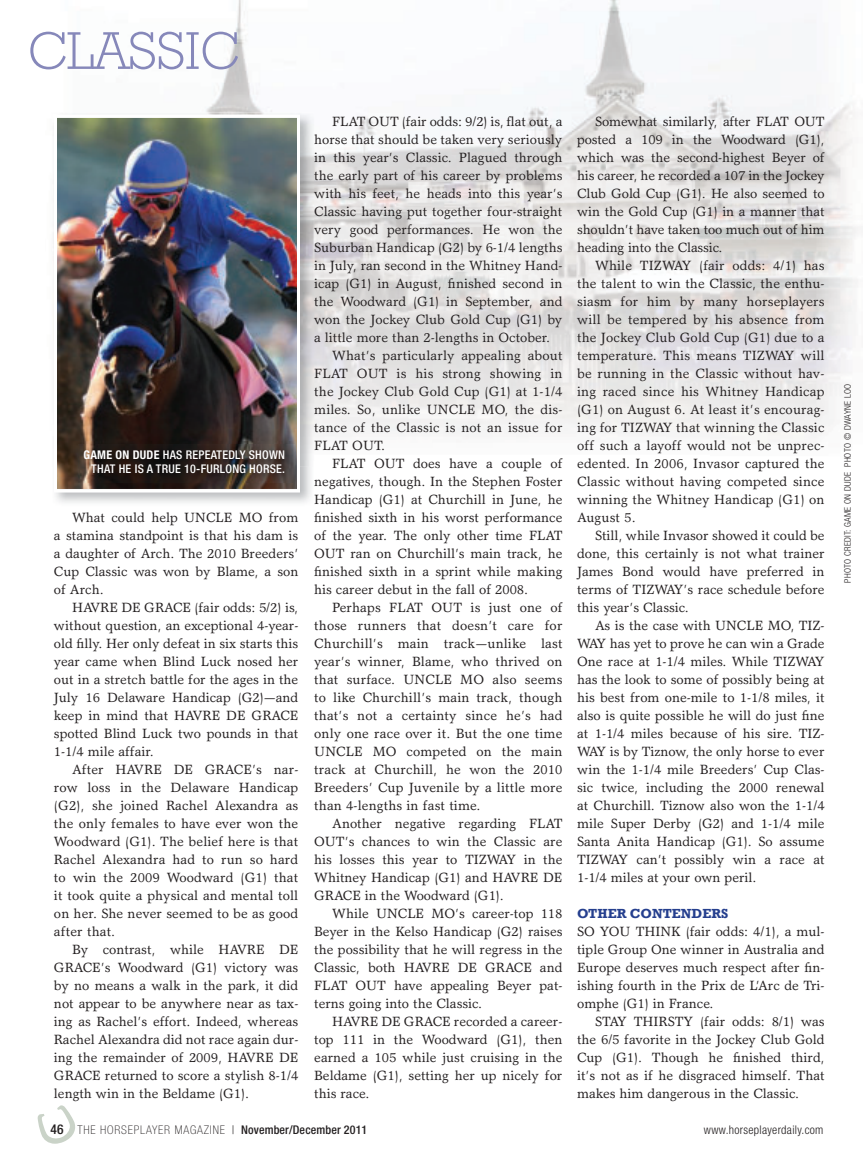
<style>
.page{position:relative;width:864px;height:1161px;background:#fff}
.page>*{position:absolute;margin:0;border:0;box-sizing:border-box;transform-origin:0 0}
.t1{font:300 54px "Rockwell";letter-spacing:-.015em;color:#8688ba}
.t2{font:13.5px/18px "Garth Graphic";color:#231f20;text-align:justify}
.t3{font:700 13.5px "Rockwell";color:#253f8e}
.t4{font:500 condensed 12px/13.5px "Helvetica Neue";letter-spacing:.02em;color:#fff;text-align:right}
.t5{font:100 condensed 12px "Helvetica Neue";letter-spacing:.07em;color:#231f20}
.t6{font:300 condensed 12px "Helvetica Neue";letter-spacing:.025em;color:#231f20}
.t7{font:300 condensed 9px "Helvetica Neue";letter-spacing:.03em;color:#231f20}
.s1{font-weight:700}
.s2{font-weight:500;font-size:13.5px}
.s3{font-weight:300}
.s4{font-weight:500}
</style>
<div class="page">
<svg style="left:38px;top:1105px;width:37px;height:39px"></svg>
<img style="left:206px;top:0;width:503px;height:155px">
<img style="left:709px;top:37px;width:149px;height:403px">
<img style="left:314px;top:155px;width:396px;height:285px">
<img style="left:53px;top:113px;width:261px;height:390px">
<img style="left:54px;top:115px;width:246px;height:377px">
<img style="left:78px;top:445px;width:217px;height:38px">
<h1 class="t1" style="left:27px;top:20px;width:214px">CLASSIC</h1>
<p class="t4" style="left:83px;top:448px;width:203px"><span class="s1">GAME ON DUDE</span> HAS REPEATEDLY SHOWN<br>THAT HE IS A TRUE 10-FURLONG HORSE.</p>
<p class="t2" style="left:54px;top:508px;width:246px;text-indent:18px">What could help UNCLE MO from a stamina standpoint is that his dam is a daughter of Arch. The 2010 Breeders’ Cup Classic was won by Blame, a son of Arch.</p>
<p class="t2" style="left:54px;top:598px;width:246px;text-indent:18px">HAVRE DE GRACE (fair odds: 5/2) is, without question, an exceptional 4-year&shy;old filly. Her only defeat in six starts this year came when Blind Luck nosed her out in a stretch battle for the ages in the July 16 Delaware Handicap (G2)—and keep in mind that HAVRE DE GRACE spotted Blind Luck two pounds in that 1-1/4 mile affair.</p>
<p class="t2" style="left:54px;top:760px;width:246px;text-indent:18px">After HAVRE DE GRACE’s nar&shy;row loss in the Delaware Handicap (G2), she joined Rachel Alexandra as the only females to have ever won the Woodward (G1). The belief here is that Rachel Alexandra had to run so hard to win the 2009 Woodward (G1) that it took quite a physical and mental toll on her. She never seemed to be as good after that.</p>
<p class="t2" style="left:54px;top:940px;width:246px;text-indent:18px">By contrast, while HAVRE DE GRACE’s Woodward (G1) victory was by no means a walk in the park, it did not appear to be anywhere near as tax&shy;ing as Rachel’s effort. Indeed, whereas Rachel Alexandra did not race again dur&shy;ing the remainder of 2009, HAVRE DE GRACE returned to score a stylish 8-1/4 length win in the Beldame (G1).</p>
<p class="t2" style="left:332px;top:112px;width:232px">FLAT OUT (fair odds: 9/2) is, flat out, a</p>
<p class="t2" style="left:314px;top:130px;width:250px">horse that should be taken very seriously</p>
<p class="t2" style="left:314px;top:148px;width:250px">in this year’s Classic. Plagued through</p>
<p class="t2" style="left:314px;top:166px;width:250px">the early part of his career by problems</p>
<p class="t2" style="left:314px;top:184px;width:250px">with his feet, he heads into this year’s</p>
<p class="t2" style="left:314px;top:202px;width:250px">Classic having put together four-straight</p>
<p class="t2" style="left:314px;top:220px;width:250px">very good performances. He won the</p>
<p class="t2" style="left:314px;top:238px;width:250px">Suburban Handicap (G2) by 6-1/4 lengths</p>
<p class="t2" style="left:314px;top:256px;width:250px">in July, ran second in the Whitney Hand-</p>
<p class="t2" style="left:314px;top:274px;width:250px">icap (G1) in August, finished second in</p>
<p class="t2" style="left:314px;top:292px;width:250px">the Woodward (G1) in September, and</p>
<p class="t2" style="left:314px;top:310px;width:250px">won the Jockey Club Gold Cup (G1) by</p>
<p class="t2" style="left:314px;top:328px;width:238px">a little more than 2-lengths in October.</p>
<p class="t2" style="left:332px;top:346px;width:232px">What’s particularly appealing about</p>
<p class="t2" style="left:314px;top:364px;width:250px">FLAT OUT is his strong showing in</p>
<p class="t2" style="left:314px;top:382px;width:250px">the Jockey Club Gold Cup (G1) at 1-1/4</p>
<p class="t2" style="left:314px;top:400px;width:250px">miles. So, unlike UNCLE MO, the dis-</p>
<p class="t2" style="left:314px;top:418px;width:250px">tance of the Classic is not an issue for</p>
<p class="t2" style="left:314px;top:436px;width:73px">FLAT OUT.</p>
<p class="t2" style="left:332px;top:454px;width:232px">FLAT OUT does have a couple of</p>
<p class="t2" style="left:314px;top:472px;width:250px">negatives, though. In the Stephen Foster</p>
<p class="t2" style="left:314px;top:490px;width:250px">Handicap (G1) at Churchill in June, he</p>
<p class="t2" style="left:314px;top:508px;width:250px">finished sixth in his worst performance</p>
<p class="t2" style="left:314px;top:526px;width:250px">of the year. The only other time FLAT</p>
<p class="t2" style="left:314px;top:544px;width:250px">OUT ran on Churchill’s main track, he</p>
<p class="t2" style="left:314px;top:562px;width:250px">finished sixth in a sprint while making</p>
<p class="t2" style="left:314px;top:580px;width:215px">his career debut in the fall of 2008.</p>
<p class="t2" style="left:332px;top:598px;width:232px">Perhaps FLAT OUT is just one of</p>
<p class="t2" style="left:314px;top:616px;width:250px">those runners that doesn’t care for</p>
<p class="t2" style="left:314px;top:634px;width:250px">Churchill’s main track—unlike last</p>
<p class="t2" style="left:314px;top:652px;width:250px">year’s winner, Blame, who thrived on</p>
<p class="t2" style="left:314px;top:670px;width:250px">that surface. UNCLE MO also seems</p>
<p class="t2" style="left:314px;top:688px;width:250px">to like Churchill’s main track, though</p>
<p class="t2" style="left:314px;top:706px;width:250px">that’s not a certainty since he’s had</p>
<p class="t2" style="left:314px;top:724px;width:250px">only one race over it. But the one time</p>
<p class="t2" style="left:314px;top:742px;width:250px">UNCLE MO competed on the main</p>
<p class="t2" style="left:314px;top:760px;width:250px">track at Churchill, he won the 2010</p>
<p class="t2" style="left:314px;top:778px;width:250px">Breeders’ Cup Juvenile by a little more</p>
<p class="t2" style="left:314px;top:796px;width:168px">than 4-lengths in fast time.</p>
<p class="t2" style="left:332px;top:814px;width:232px">Another negative regarding FLAT</p>
<p class="t2" style="left:314px;top:832px;width:250px">OUT’s chances to win the Classic are</p>
<p class="t2" style="left:314px;top:850px;width:250px">his losses this year to TIZWAY in the</p>
<p class="t2" style="left:314px;top:868px;width:250px">Whitney Handicap (G1) and HAVRE DE</p>
<p class="t2" style="left:314px;top:886px;width:191px">GRACE in the Woodward (G1).</p>
<p class="t2" style="left:332px;top:904px;width:232px">While UNCLE MO’s career-top 118</p>
<p class="t2" style="left:314px;top:922px;width:250px">Beyer in the Kelso Handicap (G2) raises</p>
<p class="t2" style="left:314px;top:940px;width:250px">the possibility that he will regress in the</p>
<p class="t2" style="left:314px;top:958px;width:250px">Classic, both HAVRE DE GRACE and</p>
<p class="t2" style="left:314px;top:976px;width:250px">FLAT OUT have appealing Beyer pat-</p>
<p class="t2" style="left:314px;top:994px;width:169px">terns going into the Classic.</p>
<p class="t2" style="left:332px;top:1012px;width:232px">HAVRE DE GRACE recorded a career-</p>
<p class="t2" style="left:314px;top:1030px;width:250px">top 111 in the Woodward (G1), then</p>
<p class="t2" style="left:314px;top:1048px;width:250px">earned a 105 while just cruising in the</p>
<p class="t2" style="left:314px;top:1066px;width:250px">Beldame (G1), setting her up nicely for</p>
<p class="t2" style="left:314px;top:1084px;width:57px">this race.</p>
<p class="t2" style="left:577px;top:112px;width:249px;text-indent:18px">Somewhat similarly, after FLAT OUT posted a 109 in the Woodward (G1), which was the second-highest Beyer of his career, he recorded a 107 in the Jockey Club Gold Cup (G1). He also seemed to win the Gold Cup (G1) in a manner that shouldn’t have taken too much out of him heading into the Classic.</p>
<p class="t2" style="left:577px;top:256px;width:249px;text-indent:18px">While TIZWAY (fair odds: 4/1) has the talent to win the Classic, the enthu&shy;siasm for him by many horseplayers will be tempered by his absence from the Jockey Club Gold Cup (G1) due to a temperature. This means TIZWAY will be running in the Classic without hav&shy;ing raced since his Whitney Handicap (G1) on August 6. At least it’s encourag&shy;ing for TIZWAY that winning the Classic off such a layoff would not be unprec&shy;edented. In 2006, Invasor captured the Classic without having competed since winning the Whitney Handicap (G1) on August 5.</p>
<p class="t2" style="left:577px;top:526px;width:249px;text-indent:18px">Still, while Invasor showed it could be done, this certainly is not what trainer James Bond would have preferred in terms of TIZWAY’s race schedule before this year’s Classic.</p>
<p class="t2" style="left:577px;top:616px;width:249px;text-indent:18px">As is the case with UNCLE MO, TIZ-WAY has yet to prove he can win a Grade One race at 1-1/4 miles. While TIZWAY has the look to some of possibly being at his best from one-mile to 1-1/8 miles, it also is quite possible he will do just fine at 1-1/4 miles because of his sire. TIZ-WAY is by Tiznow, the only horse to ever win the 1-1/4 mile Breeders’ Cup Clas&shy;sic twice, including the 2000 renewal at Churchill. Tiznow also won the 1-1/4 mile Super Derby (G2) and 1-1/4 mile Santa Anita Handicap (G1). So assume TIZWAY can’t possibly win a race at 1-1/4 miles at your own peril.</p>
<p class="t3" style="left:577px;top:905px;width:153px">OTHER CONTENDERS</p>
<p class="t2" style="left:577px;top:922px;width:249px">SO YOU THINK (fair odds: 4/1), a mul&shy;tiple Group One winner in Australia and Europe deserves much respect after fin&shy;ishing fourth in the Prix de L’Arc de Tri&shy;omphe (G1) in France.</p>
<p class="t2" style="left:577px;top:1012px;width:249px;text-indent:18px">STAY THIRSTY (fair odds: 8/1) was the 6/5 favorite in the Jockey Club Gold Cup (G1). Though he finished third, it’s not as if he disgraced himself. That makes him dangerous in the Classic.</p>
<p class="t5" style="left:51px;top:1123px;width:318px"><span class="s2">46</span> THE HORSEPLAYER MAGAZINE <span class="s3">|</span> <span class="s4">November/December 2011</span></p>
<p class="t6" style="left:704px;top:1123px;width:121px">www.horseplayerdaily.com</p>
<p class="t7" style="left:843px;top:583px;width:200px;rotate:-90deg">PHOTO CREDIT: GAME ON DUDE PHOTO © DWAYNE LOO</p>
</div>
